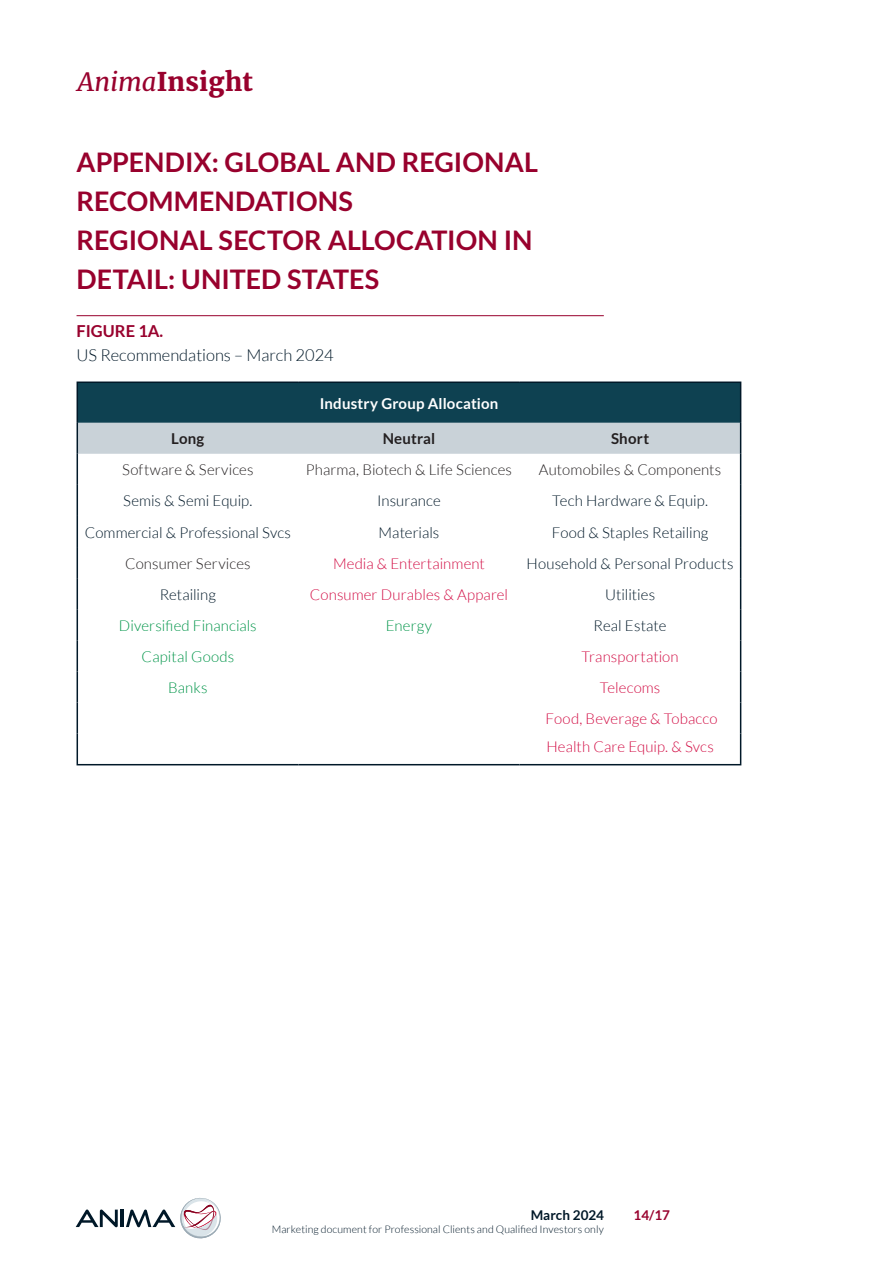
<style>
.page{position:relative;width:893px;height:1263px;background:#fff}
.page>*{position:absolute;margin:0;border:0;box-sizing:border-box;transform-origin:0 0}
.Titolo_sezione{font:700 27px/39px "Lato";color:#98012d}
.t1{font:900 25.5px "Merriweather";letter-spacing:.005em;color:#98012d}
.Titolo_figura{font:300 16.5px "Lato";color:#001828}
.Figura_linea{font:700 16.5px "Lato";color:#98012d}
.Testo_normale{font:300 15px "Lato";letter-spacing:.005em;color:#001828}
.Testo_normale-2{font:300 15px "Lato";letter-spacing:.005em;color:#d20d44}
.Testo_normale-3{font:300 15px "Lato";letter-spacing:.01em;color:#231f20}
.Testo_normale-4{font:300 15px "Lato";letter-spacing:.01em;color:#009549}
.Testo_normale-5{font:700 15px "Lato";letter-spacing:.01em;color:#fff}
.Testo_normale-6{font:700 15px "Lato";letter-spacing:.01em;color:#231f20}
.t2{font:700 13.5px "Lato";letter-spacing:.005em;color:#001828}
.t3{font:700 13.5px "Lato";color:#98012d}
.t4{font:300 10.5px "Lato";letter-spacing:.01em;color:#001828}
.s1{font-weight:400;font-style:italic}
</style>
<div class="page">
<svg style="left:76px;top:1209px;width:42px;height:18px"></svg>
<hr style="left:121px;top:1209px;width:3px;height:18px;background:#001828">
<svg style="left:126px;top:1198px;width:95px;height:41px"></svg>
<hr style="left:77px;top:315px;width:527px;height:1px;background:#98012d">
<div style="left:77px;top:382px;width:664px;height:41px;background:#0e4151"></div>
<div style="left:78px;top:423px;width:662px;height:31px;background:#c9d2d8"></div>
<hr style="left:77px;top:381px;width:221px;height:2px;background:#001828">
<hr style="left:77px;top:383px;width:1px;height:40px;background:#001828">
<hr style="left:298px;top:381px;width:221px;height:2px;background:#001828">
<hr style="left:519px;top:381px;width:222px;height:2px;background:#001828">
<hr style="left:740px;top:383px;width:1px;height:40px;background:#001828">
<hr style="left:77px;top:423px;width:1px;height:31px;background:#001828">
<hr style="left:740px;top:423px;width:1px;height:31px;background:#001828">
<hr style="left:77px;top:454px;width:1px;height:31px;background:#001828">
<hr style="left:740px;top:454px;width:1px;height:31px;background:#001828">
<hr style="left:77px;top:485px;width:1px;height:31px;background:#001828">
<hr style="left:740px;top:485px;width:1px;height:31px;background:#001828">
<hr style="left:77px;top:516px;width:1px;height:31px;background:#001828">
<hr style="left:740px;top:516px;width:1px;height:31px;background:#001828">
<hr style="left:77px;top:547px;width:1px;height:31px;background:#001828">
<hr style="left:740px;top:547px;width:1px;height:31px;background:#001828">
<hr style="left:77px;top:578px;width:1px;height:31px;background:#001828">
<hr style="left:740px;top:578px;width:1px;height:31px;background:#001828">
<hr style="left:77px;top:609px;width:1px;height:31px;background:#001828">
<hr style="left:740px;top:609px;width:1px;height:31px;background:#001828">
<hr style="left:77px;top:640px;width:1px;height:31px;background:#001828">
<hr style="left:740px;top:640px;width:1px;height:31px;background:#001828">
<hr style="left:77px;top:671px;width:1px;height:31px;background:#001828">
<hr style="left:740px;top:671px;width:1px;height:31px;background:#001828">
<hr style="left:77px;top:702px;width:1px;height:32px;background:#001828">
<hr style="left:740px;top:702px;width:1px;height:32px;background:#001828">
<hr style="left:77px;top:734px;width:1px;height:30px;background:#001828">
<hr style="left:740px;top:734px;width:1px;height:30px;background:#001828">
<hr style="left:77px;top:764px;width:221px;height:1px;background:#001828">
<hr style="left:298px;top:764px;width:221px;height:1px;background:#001828">
<hr style="left:519px;top:764px;width:222px;height:1px;background:#001828">
<h2 class="t1" style="left:77px;top:64px;width:177px"><span class="s1">Anima</span>Insight</h2>
<p class="Titolo_sezione" style="left:77px;top:143px;width:463px">APPENDIX: GLOBAL AND REGIONAL<br>RECOMMENDATIONS</p>
<p class="Titolo_sezione" style="left:77px;top:221px;width:458px">REGIONAL SECTOR ALLOCATION IN<br>DETAIL: UNITED STATES</p>
<p class="Figura_linea" style="left:77px;top:322px;width:88px">FIGURE 1A.</p>
<p class="Titolo_figura" style="left:77px;top:347px;width:259px">US Recommendations – March 2024</p>
<p class="Testo_normale-5" style="left:320px;top:394px;width:180px">Industry Group Allocation</p>
<p class="Testo_normale-6" style="left:171px;top:430px;width:35px">Long</p>
<p class="Testo_normale-6" style="left:383px;top:430px;width:54px">Neutral</p>
<p class="Testo_normale-6" style="left:611px;top:430px;width:40px">Short</p>
<p class="Testo_normale-3" style="left:122px;top:462px;width:133px">Software &amp; Services</p>
<p class="Testo_normale-3" style="left:306px;top:462px;width:208px">Pharma, Biotech &amp; Life Sciences</p>
<p class="Testo_normale-3" style="left:539px;top:462px;width:184px">Automobiles &amp; Components</p>
<p class="Testo_normale" style="left:123px;top:493px;width:131px">Semis &amp; Semi Equip.</p>
<p class="Testo_normale" style="left:377px;top:493px;width:65px">Insurance</p>
<p class="Testo_normale" style="left:552px;top:493px;width:157px">Tech Hardware &amp; Equip.</p>
<p class="Testo_normale" style="left:85px;top:524px;width:208px">Commercial &amp; Professional Svcs</p>
<p class="Testo_normale" style="left:379px;top:524px;width:62px">Materials</p>
<p class="Testo_normale" style="left:552px;top:524px;width:158px">Food &amp; Staples Retailing</p>
<p class="Testo_normale-3" style="left:125px;top:555px;width:127px">Consumer Services</p>
<p class="Testo_normale-2" style="left:333px;top:555px;width:153px">Media &amp; Entertainment</p>
<p class="Testo_normale" style="left:527px;top:555px;width:208px">Household &amp; Personal Products</p>
<p class="Testo_normale" style="left:160px;top:586px;width:58px">Retailing</p>
<p class="Testo_normale-2" style="left:310px;top:586px;width:200px">Consumer Durables &amp; Apparel</p>
<p class="Testo_normale" style="left:605px;top:586px;width:52px">Utilities</p>
<p class="Testo_normale-4" style="left:119px;top:617px;width:139px">Diversified Financials</p>
<p class="Testo_normale-4" style="left:386px;top:617px;width:48px">Energy</p>
<p class="Testo_normale" style="left:594px;top:617px;width:74px">Real Estate</p>
<p class="Testo_normale-4" style="left:142px;top:648px;width:94px">Capital Goods</p>
<p class="Testo_normale-2" style="left:581px;top:648px;width:99px">Transportation</p>
<p class="Testo_normale-4" style="left:168px;top:679px;width:41px">Banks</p>
<p class="Testo_normale-2" style="left:600px;top:679px;width:62px">Telecoms</p>
<p class="Testo_normale-2" style="left:546px;top:711px;width:173px">Food, Beverage &amp; Tobacco</p>
<p class="Testo_normale-2" style="left:546px;top:738px;width:169px">Health Care Equip. &amp; Svcs</p>
<p class="t2" style="left:531px;top:1207px;width:75px">March 2024</p>
<p class="t3" style="left:634px;top:1207px;width:38px">14/17</p>
<p class="t4" style="left:272px;top:1223px;width:334px">Marketing document for Professional Clients and Qualified Investors only</p>
</div>
